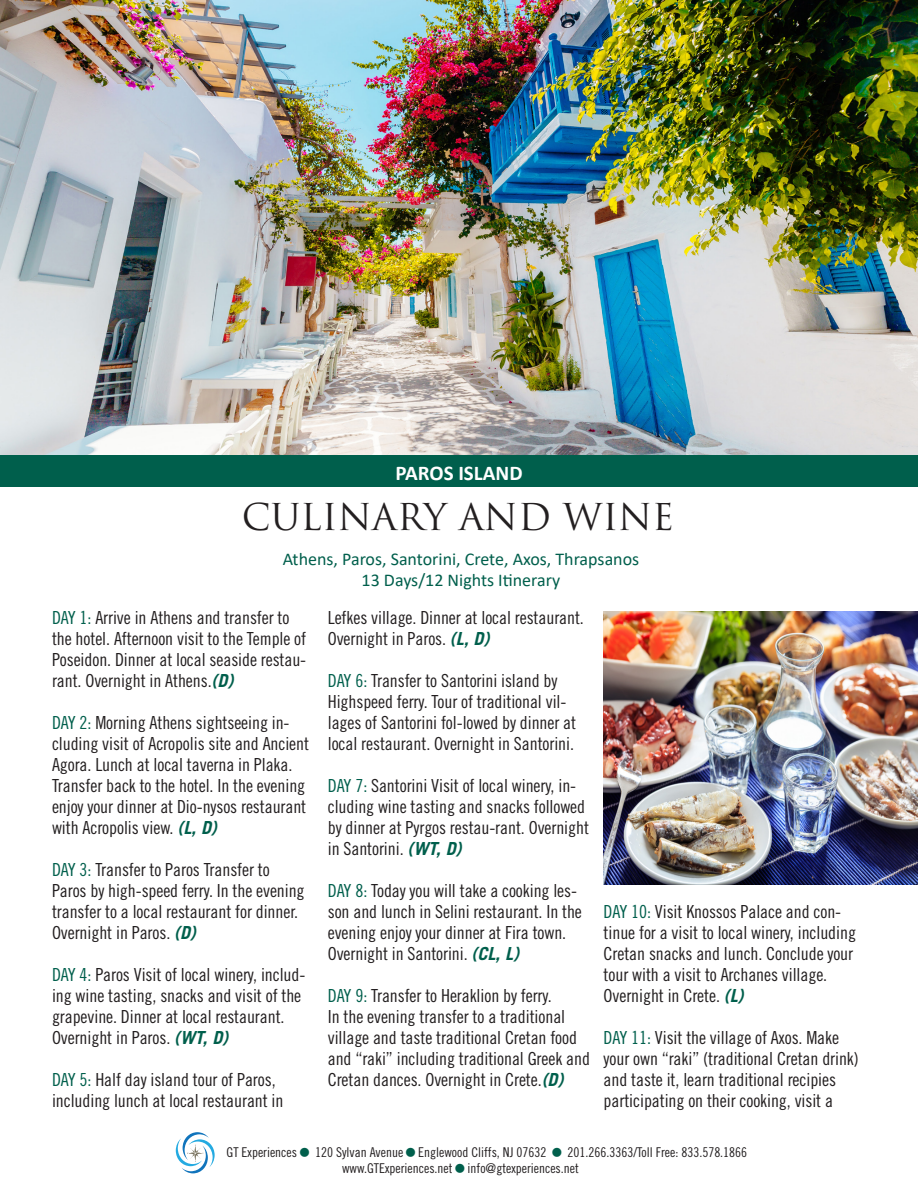
<style>
.page{position:relative;width:918px;height:1188px;background:#fff}
.page>*{position:absolute;margin:0;border:0;box-sizing:border-box;transform-origin:0 0}
.t1{font:36px "Trajan Pro";color:#231f20}
.t2{font:700 21px "Calibri";color:#fff}
.t3{font:18px/21px "Trade Gothic LT Std Cn 18";letter-spacing:-.005em;color:#231f20}
.t4{font:18px "Calibri";color:#005f4c}
.t5{font:13.5px "Trade Gothic LT Std Cn 18";color:#231f20}
.s1{color:#005f4c}
.s2{font-family:"Trade Gothic LT Std";font-weight:700;font-style:italic;color:#005f4c}
</style>
<div class="page">
<img style="left:0;top:0;width:918px;height:455px">
<div style="left:0;top:455px;width:918px;height:32px;background:#005f4c"></div>
<svg style="left:176px;top:1132px;width:39px;height:41px"></svg>
<img style="left:604px;top:611px;width:314px;height:273px">
<p class="t2" style="left:395px;top:458px;width:129px">PAROS ISLAND</p>
<p class="t1" style="left:242px;top:494px;width:434px">CULINARY AND WINE</p>
<p class="t4" style="left:283px;top:546px;width:358px">Athens, Paros, Santorini, Crete, Axos, Thrapsanos</p>
<p class="t4" style="left:362px;top:568px;width:200px">13 Days/12 Nights Itinerary</p>
<p class="t3" style="left:52px;top:607px;width:256px"><span class="s1">DAY 1:</span> Arrive in Athens and transfer to the hotel. Afternoon visit to the Temple of Poseidon. Dinner at local seaside restau&shy;rant. Overnight in Athens.<span class="s2">(D)</span></p>
<p class="t3" style="left:52px;top:712px;width:259px"><span class="s1">DAY 2:</span> Morning Athens sightseeing in&shy;cluding visit of Acropolis site and Ancient Agora. Lunch at local taverna in Plaka.<br>Transfer back to the hotel. In the evening enjoy your dinner at Dio-nysos restaurant with Acropolis view. <span class="s2">(L, D)</span></p>
<p class="t3" style="left:52px;top:859px;width:254px"><span class="s1">DAY 3:</span> Transfer to Paros Transfer to Paros by high-speed ferry. In the evening transfer to a local restaurant for dinner.<br>Overnight in Paros. <span class="s2">(D)</span></p>
<p class="t3" style="left:52px;top:964px;width:255px"><span class="s1">DAY 4:</span> Paros Visit of local winery, includ&shy;ing wine tasting, snacks and visit of the grapevine. Dinner at local restaurant.<br>Overnight in Paros. <span class="s2">(WT, D)</span></p>
<p class="t3" style="left:52px;top:1069px;width:233px"><span class="s1">DAY 5:</span> Half day island tour of Paros, including lunch at local restaurant in</p>
<p class="t3" style="left:328px;top:607px;width:258px">Lefkes village. Dinner at local restaurant.<br>Overnight in Paros. <span class="s2">(L, D)</span></p>
<p class="t3" style="left:328px;top:670px;width:250px"><span class="s1">DAY 6:</span> Transfer to Santorini island by Highspeed ferry. Tour of traditional vil&shy;lages of Santorini fol-lowed by dinner at local restaurant. Overnight in Santorini.</p>
<p class="t3" style="left:328px;top:775px;width:263px"><span class="s1">DAY 7:</span> Santorini Visit of local winery, in&shy;cluding wine tasting and snacks followed by dinner at Pyrgos restau-rant. Overnight in Santorini. <span class="s2">(WT, D)</span></p>
<p class="t3" style="left:328px;top:880px;width:256px"><span class="s1">DAY 8:</span> Today you will take a cooking les&shy;son and lunch in Selini restaurant. In the evening enjoy your dinner at Fira town.<br>Overnight in Santorini. <span class="s2">(CL, L)</span></p>
<p class="t3" style="left:328px;top:985px;width:264px"><span class="s1">DAY 9:</span> Transfer to Heraklion by ferry.<br>In the evening transfer to a traditional village and taste traditional Cretan food and “raki” including traditional Greek and Cretan dances. Overnight in Crete.<span class="s2">(D)</span></p>
<p class="t3" style="left:604px;top:901px;width:254px"><span class="s1">DAY 10:</span> Visit Knossos Palace and con&shy;tinue for a visit to local winery, including Cretan snacks and lunch. Conclude your tour with a visit to Archanes village.<br>Overnight in Crete. <span class="s2">(L)</span></p>
<p class="t3" style="left:604px;top:1027px;width:257px"><span class="s1">DAY 11:</span> Visit the village of Axos. Make your own “raki” (traditional Cretan drink) and taste it, learn traditional recipies participating on their cooking, visit a</p>
<p class="t5" style="left:227px;top:1144px;width:522px">GT Experiences <span class="s1">■</span> 120 Sylvan Avenue <span class="s1">■</span> Englewood Cliffs, NJ 07632 <span class="s1">■</span> 201.266.3363/Toll Free: 833.578.1866</p>
<p class="t5" style="left:342px;top:1160px;width:238px">www.GTExperiences.net <span class="s1">■</span> info@gtexperiences.net</p>
</div>
